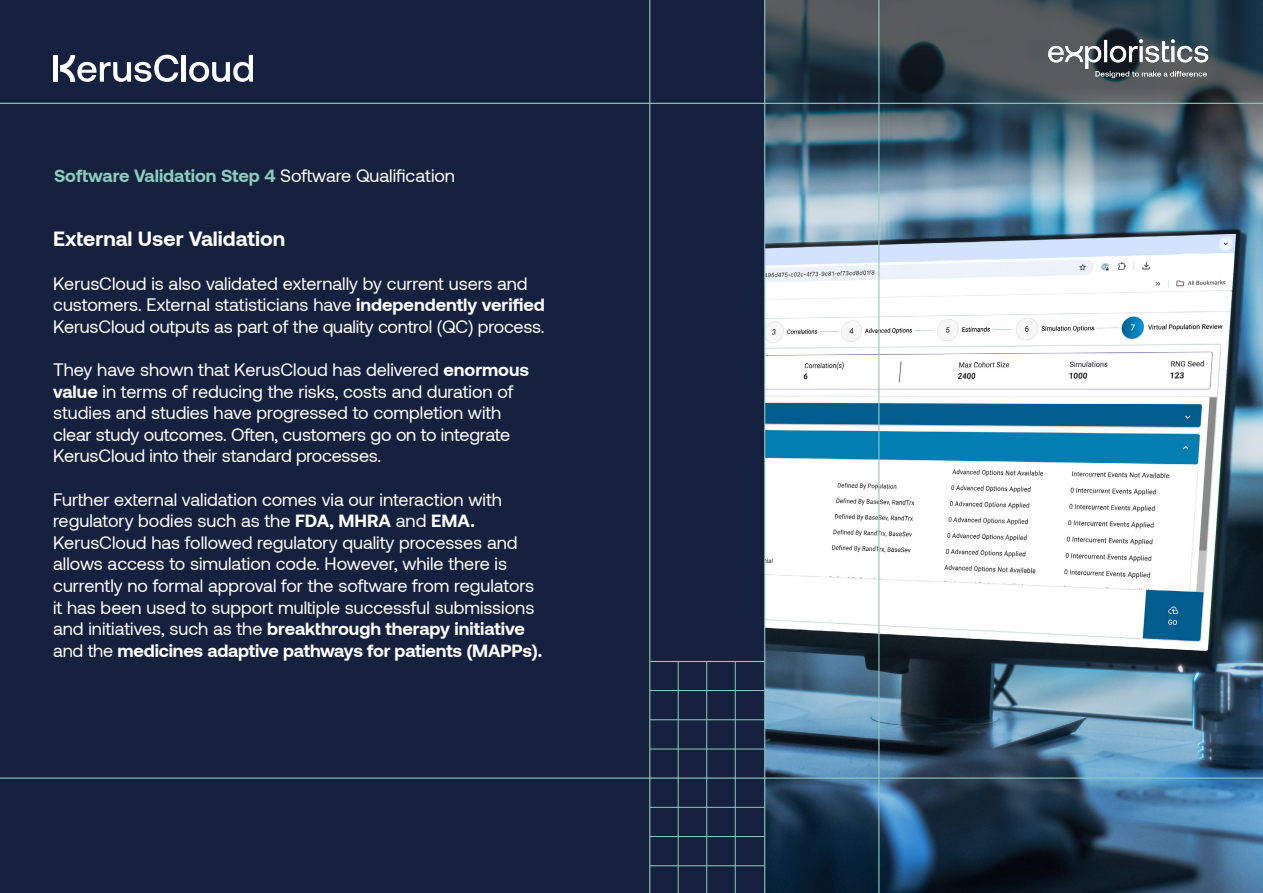
<style>
.page{position:relative;width:1263px;height:893px;background:#fff}
.page>*{position:absolute;margin:0;border:0;box-sizing:border-box;transform-origin:0 0}
.t1{font:700 21px "Aeonik";color:#fff}
.t2{font:18px/21.6px "Aeonik";color:#fff}
.t3{font:700 18px "Aeonik";color:#8eccbb}
.s1{font-weight:400;color:#fff}
.s2{font-weight:700}
</style>
<div class="page">
<img style="left:765px;top:215px;width:498px;height:678px">
<svg style="left:765px;top:0;width:498px;height:215px;background:#4d6370"></svg>
<div style="left:0;top:0;width:765px;height:893px;background:#15213f"></div>
<hr style="left:764px;top:0;width:1px;height:893px;background:#8eccbb">
<hr style="left:878px;top:0;width:1px;height:893px;background:#8eccbb">
<hr style="left:649px;top:0;width:1px;height:893px;background:#8eccbb">
<hr style="left:678px;top:777px;width:1px;height:116px;background:#8eccbb">
<hr style="left:678px;top:661px;width:1px;height:118px;background:#8eccbb">
<hr style="left:735px;top:777px;width:1px;height:116px;background:#8eccbb">
<hr style="left:735px;top:661px;width:1px;height:118px;background:#8eccbb">
<hr style="left:706px;top:777px;width:1px;height:116px;background:#8eccbb">
<hr style="left:706px;top:661px;width:1px;height:118px;background:#8eccbb">
<hr style="left:650px;top:807px;width:114px;height:1px;background:#8eccbb">
<hr style="left:650px;top:690px;width:114px;height:1px;background:#8eccbb">
<hr style="left:650px;top:865px;width:114px;height:1px;background:#8eccbb">
<hr style="left:650px;top:749px;width:114px;height:1px;background:#8eccbb">
<hr style="left:650px;top:836px;width:114px;height:1px;background:#8eccbb">
<hr style="left:650px;top:719px;width:114px;height:1px;background:#8eccbb">
<hr style="left:0;top:777px;width:1263px;height:2px;background:#8eccbb">
<hr style="left:0;top:103px;width:1263px;height:1px;background:#8eccbb">
<hr style="left:650px;top:661px;width:114px;height:1px;background:#8eccbb">
<hr style="left:182px;top:55px;width:4px;height:27px;background:#fff">
<svg style="left:189px;top:55px;width:64px;height:27px"></svg>
<div style="left:53px;top:55px;width:5px;height:27px;background:#fff"></div>
<svg style="left:60px;top:55px;width:118px;height:27px"></svg>
<img style="left:1048px;top:39px;width:161px;height:39px">
<p class="t3" style="left:54px;top:165px;width:403px">Software Validation Step 4 <span class="s1">Software Qualification</span></p>
<p class="t1" style="left:53px;top:227px;width:233px">External User Validation</p>
<p class="t2" style="left:53px;top:273px;width:493px">KerusCloud is also validated externally by current users and customers. External statisticians have <span class="s2">independently verified<br></span>KerusCloud outputs as part of the quality control (QC) process.</p>
<p class="t2" style="left:53px;top:359px;width:478px">They have shown that KerusCloud has delivered <span class="s2">enormous value</span> in terms of reducing the risks, costs and duration of studies and studies have progressed to completion with clear study outcomes. Often, customers go on to integrate KerusCloud into their standard processes.</p>
<p class="t2" style="left:53px;top:489px;width:491px">Further external validation comes via our interaction with regulatory bodies such as the <span class="s2">FDA, MHRA</span> and <span class="s2">EMA.<br></span>KerusCloud has followed regulatory quality processes and allows access to simulation code. However, while there is currently no formal approval for the software from regulators it has been used to support multiple successful submissions and initiatives, such as the <span class="s2">breakthrough therapy initiative </span>and the <span class="s2">medicines adaptive pathways for patients (MAPPs).</span></p>
</div>
